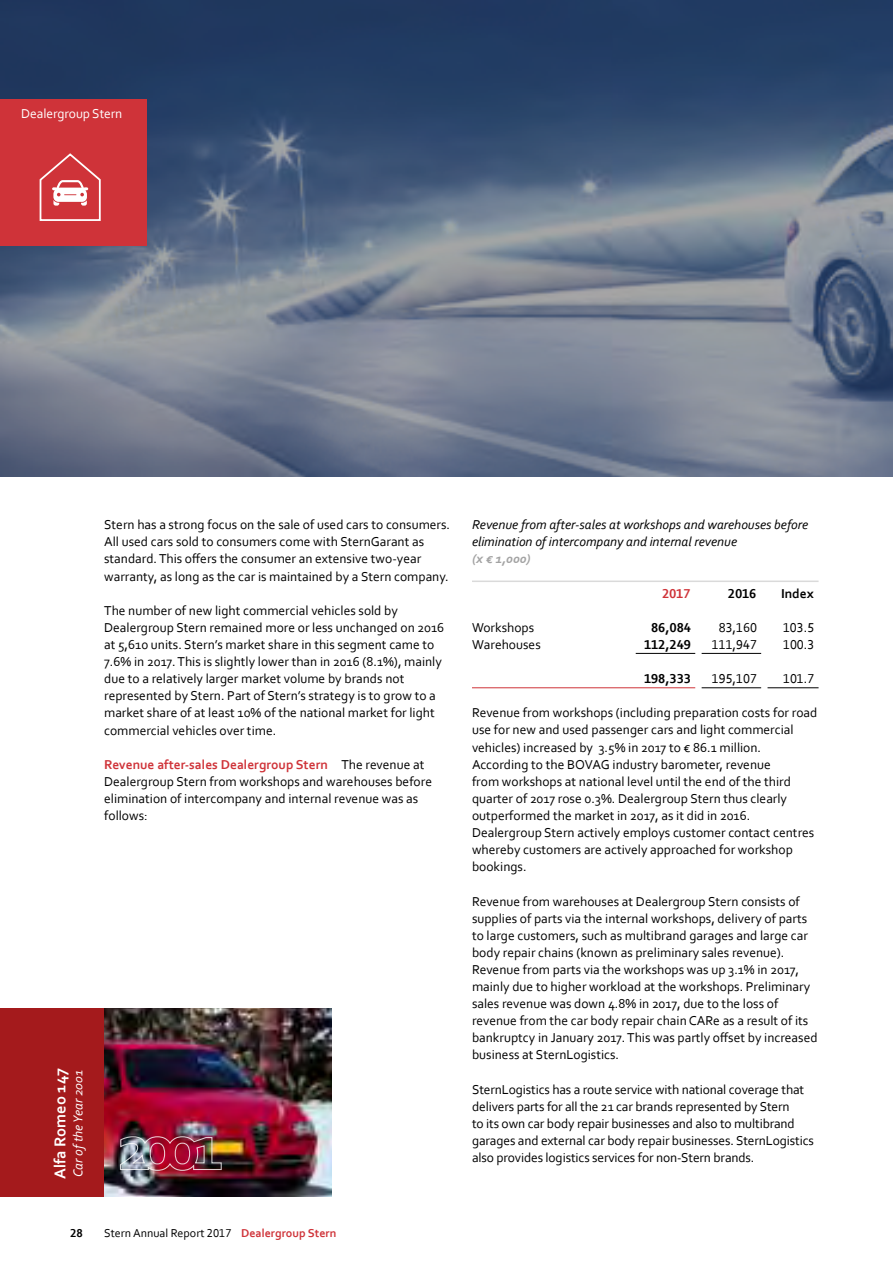
<style>
.page{position:relative;width:893px;height:1263px;background:#fff}
.page>*{position:absolute;margin:0;border:0;box-sizing:border-box;transform-origin:0 0}
.t1{font:700 16.5px "Corbel";color:#fff}
.t2{font:13.5px/17.1px "Corbel";color:#000}
.t3{font:italic 13.5px/17.1px "Corbel";color:#000}
.t4{font:700 13.5px "Corbel";color:#000}
.t5{font:13.5px "Corbel";letter-spacing:-.005em;color:#fff}
.t6{font:italic 13.5px "Corbel";color:#fff}
.t7{font:italic 700 13.5px "Corbel";color:#a3a3a3}
.t8{font:700 13.5px "Corbel";color:#cf3339}
.t9{font:12px "Corbel";color:#000}
.t10{font:700 12px "Corbel";color:#000}
.s1{font-weight:700;color:#cf3339}
</style>
<div class="page">
<svg style="left:0;top:0;width:893px;height:476px;background:#5a6a83"></svg>
<hr style="left:472px;top:580px;width:347px;height:2px;background:#dadada">
<hr style="left:636px;top:653px;width:59px;height:1px;background:#000">
<hr style="left:702px;top:653px;width:59px;height:1px;background:#000">
<hr style="left:472px;top:687px;width:223px;height:1px;background:#cf3339">
<hr style="left:702px;top:687px;width:59px;height:1px;background:#000">
<hr style="left:767px;top:687px;width:52px;height:1px;background:#000">
<div style="left:0;top:99px;width:146px;height:147px;background:#cf3339"></div>
<div style="left:0;top:1008px;width:332px;height:188px;background:#a41a1c"></div>
<img style="left:104px;top:1008px;width:228px;height:188px">
<img style="left:119px;top:1135px;width:103px;height:36px">
<svg style="left:39px;top:153px;width:62px;height:68px"></svg>
<p class="t5" style="left:21px;top:106px;width:103px">Dealergroup Stern</p>
<p class="t2" style="left:104px;top:516px;width:347px">Stern has a strong focus on the sale of used cars to consumers.<br>All used cars sold to consumers come with SternGarant as standard.This offers the consumer an extensive two-year warranty, as long as the car is maintained by a Stern company.</p>
<p class="t2" style="left:104px;top:601px;width:341px">The number of new light commercial vehicles sold by Dealergroup Stern remained more or less unchanged on 2016 at 5,610 units. Stern’s market share in this segment came to 7.6% in 2017.This is slightly lower than in 2016 (8.1%), mainly due to a relatively larger market volume by brands not represented by Stern. Part of Stern’s strategy is to grow to a market share of at least 10% of the national market for light commercial vehicles over time.</p>
<p class="t2" style="left:104px;top:755px;width:329px"><span class="s1">Revenue after-sales Dealergroup Stern</span> The revenue at Dealergroup Stern from workshops and warehouses before elimination of intercompany and internal revenue was as follows:</p>
<p class="t1" style="left:50px;top:1179px;width:113px;rotate:-90deg">Alfa Romeo 147</p>
<p class="t6" style="left:70px;top:1177px;width:108px;rotate:-90deg">Car of the Year 2001</p>
<p class="t10" style="left:70px;top:1226px;width:14px">28</p>
<p class="t9" style="left:104px;top:1226px;width:234px">Stern Annual Report 2017 <span class="s1">Dealergroup Stern</span></p>
<p class="t3" style="left:472px;top:516px;width:338px">Revenue from after-sales at workshops and warehouses before elimination of intercompany and internal revenue</p>
<p class="t7" style="left:472px;top:551px;width:60px">(x € 1,000)</p>
<p class="t8" style="left:662px;top:585px;width:30px">2017</p>
<p class="t4" style="left:728px;top:585px;width:30px">2016</p>
<p class="t4" style="left:781px;top:585px;width:34px">Index</p>
<p class="t2" style="left:472px;top:618px;width:64px">Workshops</p>
<p class="t4" style="left:651px;top:619px;width:41px">86,084</p>
<p class="t2" style="left:719px;top:618px;width:40px">83,160</p>
<p class="t2" style="left:783px;top:618px;width:33px">103.5</p>
<p class="t2" style="left:472px;top:636px;width:70px">Warehouses</p>
<p class="t4" style="left:644px;top:636px;width:48px">112,249</p>
<p class="t2" style="left:712px;top:636px;width:47px">111,947</p>
<p class="t2" style="left:783px;top:636px;width:33px">100.3</p>
<p class="t4" style="left:644px;top:670px;width:48px">198,333</p>
<p class="t2" style="left:712px;top:670px;width:47px">195,107</p>
<p class="t2" style="left:783px;top:670px;width:33px">101.7</p>
<p class="t2" style="left:472px;top:704px;width:347px">Revenue from workshops (including preparation costs for road use for new and used passenger cars and light commercial vehicles) increased by 3.5% in 2017 to € 86.1 million.<br>According to the BOVAG industry barometer, revenue<br>from workshops at national level until the end of the third quarter of 2017 rose 0.3%. Dealergroup Stern thus clearly outperformed the market in 2017, as it did in 2016.<br>Dealergroup Stern actively employs customer contact centres whereby customers are actively approached for workshop bookings.</p>
<p class="t2" style="left:472px;top:892px;width:347px">Revenue from warehouses at Dealergroup Stern consists of supplies of parts via the internal workshops, delivery of parts to large customers, such as multibrand garages and large car body repair chains (known as preliminary sales revenue).<br>Revenue from parts via the workshops was up 3.1% in 2017, mainly due to higher workload at the workshops. Preliminary sales revenue was down 4.8% in 2017, due to the loss of revenue from the car body repair chain CARe as a result of its bankruptcy in January 2017.This was partly offset by increased business at SternLogistics.</p>
<p class="t2" style="left:472px;top:1080px;width:343px">SternLogistics has a route service with national coverage that delivers parts for all the 21 car brands represented by Stern<br>to its own car body repair businesses and also to multibrand garages and external car body repair businesses. SternLogistics also provides logistics services for non-Stern brands.</p>
</div>
